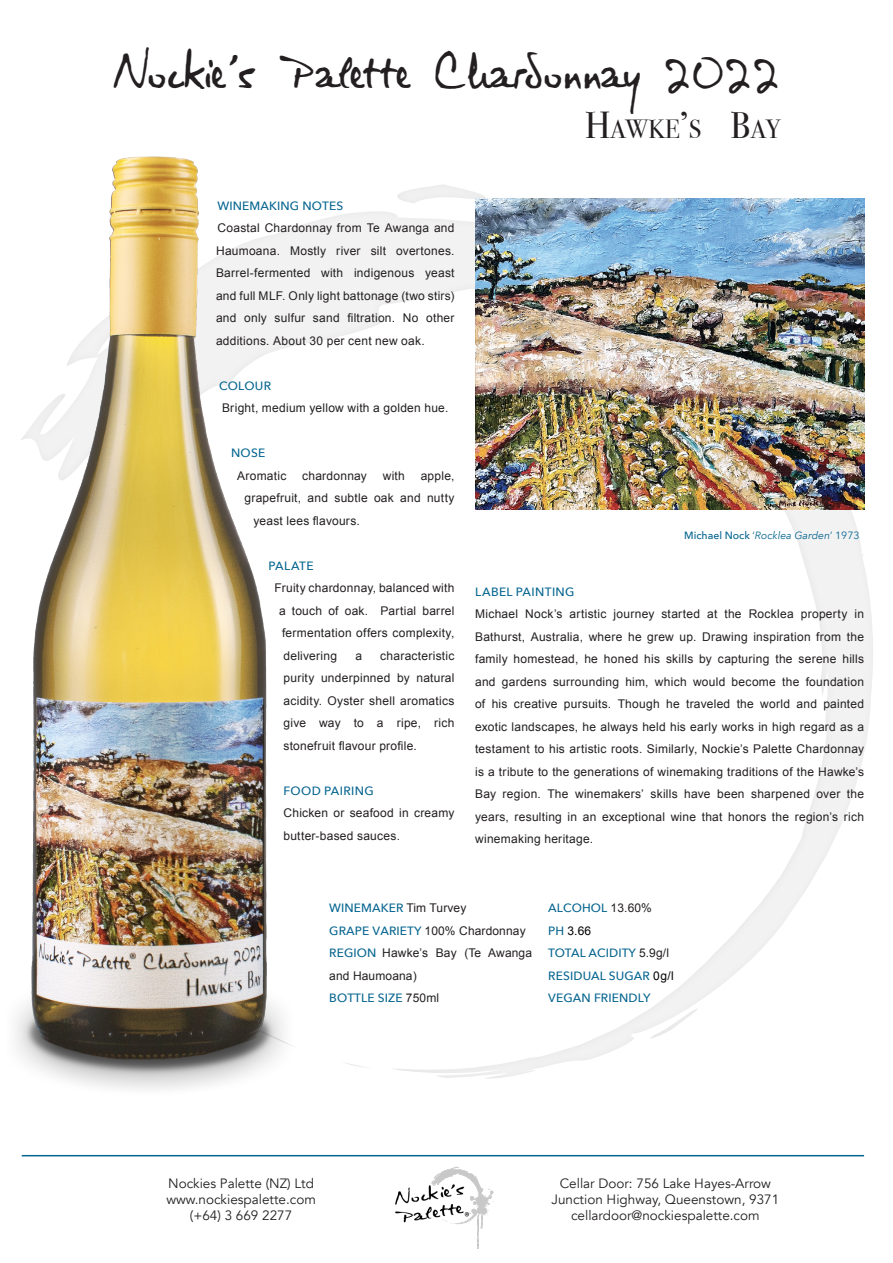
<style>
.page{position:relative;width:893px;height:1263px;background:#fff}
.page>*{position:absolute;margin:0;border:0;box-sizing:border-box;transform-origin:0 0}
.t1{font:45px "Virginie";color:#231f20;scale:.95 1}
.t2{font:26.25px "Bodoni Svty Two OSITCTT";color:#231f20;scale:.95 1}
.t3{font:13.5px "Avenir";color:#231f20}
.Body_Text{font:12px/22.5px "Arial";letter-spacing:.02em;color:#231f20;text-align:justify}
.Body_Text-2{font:500 12px "Avenir Next";letter-spacing:.01em;color:#066590}
.Body_Text-3{font:500 12px "Avenir Next";letter-spacing:.03em;color:#066590}
.Body_Text-4{font:12px "Arial";color:#000}
.t4{font:italic 10.5px "Avenir Next";color:#066590}
.s1{font-size:37.5px}
.s2{font-weight:500;font-style:normal}
.s3{font-style:normal}
.s4{font-family:"Arial";font-weight:400;color:#231f20}
.s5{font-family:"Avenir Next";font-weight:500;color:#066590}
.s6{font-family:"Arial";font-weight:400;color:#000}
</style>
<div class="page">
<div style="left:18px;top:183px;width:856px;height:896px;background:#231f20;opacity:.22"></div>
<img style="left:475px;top:199px;width:389px;height:311px">
<img style="left:15px;top:156px;width:293px;height:934px">
<hr style="left:22px;top:1155px;width:842px;height:1px;background:#066590">
<img style="left:395px;top:1166px;width:99px;height:83px">
<p class="t1" style="left:112px;top:46px;width:705px">Nockie’s Palette Chardonnay 2022</p>
<p class="t2" style="left:585px;top:113px;width:208px"><span class="s1">H</span>AWKE<span class="s1">’</span>S <span class="s1">B</span>AY</p>
<p class="Body_Text-2" style="left:218px;top:195px;width:127px">WINEMAKING NOTES</p>
<p class="Body_Text" style="left:216px;top:217px;width:240px">Coastal Chardonnay from Te Awanga and Haumoana. Mostly river silt overtones.<br>Barrel-fermented with indigenous yeast and full MLF. Only light battonage (two stirs) and only sulfur sand filtration. No other additions. About 30 per cent new oak.</p>
<p class="Body_Text-2" style="left:219px;top:375px;width:54px">COLOUR</p>
<p class="Body_Text" style="left:222px;top:397px;width:228px">Bright, medium yellow with a golden hue.</p>
<p class="Body_Text-2" style="left:231px;top:443px;width:36px">NOSE</p>
<p class="Body_Text" style="left:237px;top:464px;width:51px">Aromatic</p>
<p class="Body_Text" style="left:302px;top:464px;width:66px">chardonnay</p>
<p class="Body_Text" style="left:383px;top:464px;width:24px">with</p>
<p class="Body_Text" style="left:421px;top:464px;width:35px">apple,</p>
<p class="Body_Text" style="left:245px;top:487px;width:211px">grapefruit, and subtle oak and nutty</p>
<p class="Body_Text" style="left:254px;top:509px;width:108px">yeast lees flavours.</p>
<p class="Body_Text-2" style="left:269px;top:555px;width:47px">PALATE</p>
<p class="Body_Text" style="left:275px;top:577px;width:182px">Fruity chardonnay, balanced with</p>
<p class="Body_Text" style="left:279px;top:599px;width:177px">a touch of oak. Partial barrel</p>
<p class="Body_Text" style="left:282px;top:622px;width:174px">fermentation offers complexity,</p>
<p class="Body_Text" style="left:284px;top:644px;width:55px">delivering</p>
<p class="Body_Text" style="left:355px;top:644px;width:8px">a</p>
<p class="Body_Text" style="left:284px;top:644px;width:173px;text-indent:97px">characteristic purity underpinned by natural acidity. Oyster shell aromatics give way to a ripe, rich stonefruit flavour profile.</p>
<p class="Body_Text-3" style="left:284px;top:780px;width:92px">FOOD PAIRING</p>
<p class="Body_Text" style="left:284px;top:802px;width:173px">Chicken or seafood in creamy butter-based sauces.</p>
<p class="t4" style="left:684px;top:527px;width:177px"><span class="s2">Michael Nock</span> <span class="s3">‘</span>Rocklea Garden<span class="s3">’ 1973</span></p>
<p class="Body_Text-3" style="left:475px;top:581px;width:101px">LABEL PAINTING</p>
<p class="Body_Text" style="left:475px;top:603px;width:390px">Michael Nock’s artistic journey started at the Rocklea property in Bathurst, Australia, where he grew up. Drawing inspiration from the family homestead, he honed his skills by capturing the serene hills and gardens surrounding him, which would become the foundation of his creative pursuits. Though he traveled the world and painted exotic landscapes, he always held his early works in high regard as a testament to his artistic roots. Similarly, Nockie’s Palette Chardonnay is a tribute to the generations of winemaking traditions of the Hawke’s Bay region. The winemakers’ skills have been sharpened over the years, resulting in an exceptional wine that honors the region’s rich winemaking heritage.</p>
<p class="Body_Text-2" style="left:329px;top:898px;width:139px">WINEMAKER <span class="s4">Tim Turvey</span></p>
<p class="Body_Text" style="left:329px;top:919px;width:198px"><span class="s5">GRAPE VARIETY</span> 100% Chardonnay</p>
<p class="Body_Text" style="left:329px;top:942px;width:204px"><span class="s5">REGION</span> Hawke’s Bay (Te Awanga and Haumoana)</p>
<p class="Body_Text-2" style="left:329px;top:988px;width:111px">BOTTLE SIZE <span class="s4">750ml</span></p>
<p class="Body_Text-2" style="left:548px;top:898px;width:105px">ALCOHOL <span class="s4">13.60%</span></p>
<p class="Body_Text-4" style="left:548px;top:922px;width:44px"><span class="s5">PH</span> 3.66</p>
<p class="Body_Text-2" style="left:548px;top:943px;width:122px">TOTAL ACIDITY <span class="s4">5.9g/l</span></p>
<p class="Body_Text-2" style="left:548px;top:965px;width:127px">RESIDUAL SUGAR <span class="s6">0g/l</span></p>
<p class="Body_Text-2" style="left:548px;top:988px;width:104px">VEGAN FRIENDLY</p>
<p class="t3" style="left:168px;top:1175px;width:147px">Nockies Palette (NZ) Ltd</p>
<p class="t3" style="left:166px;top:1191px;width:151px">www.nockiespalette.com</p>
<p class="t3" style="left:190px;top:1208px;width:104px">(+64) 3 669 2277</p>
<p class="t3" style="left:560px;top:1175px;width:213px">Cellar Door: 756 Lake Hayes-Arrow</p>
<p class="t3" style="left:552px;top:1191px;width:229px">Junction Highway, Queenstown, 9371</p>
<p class="t3" style="left:571px;top:1208px;width:190px">cellardoor@nockiespalette.com</p>
</div>
